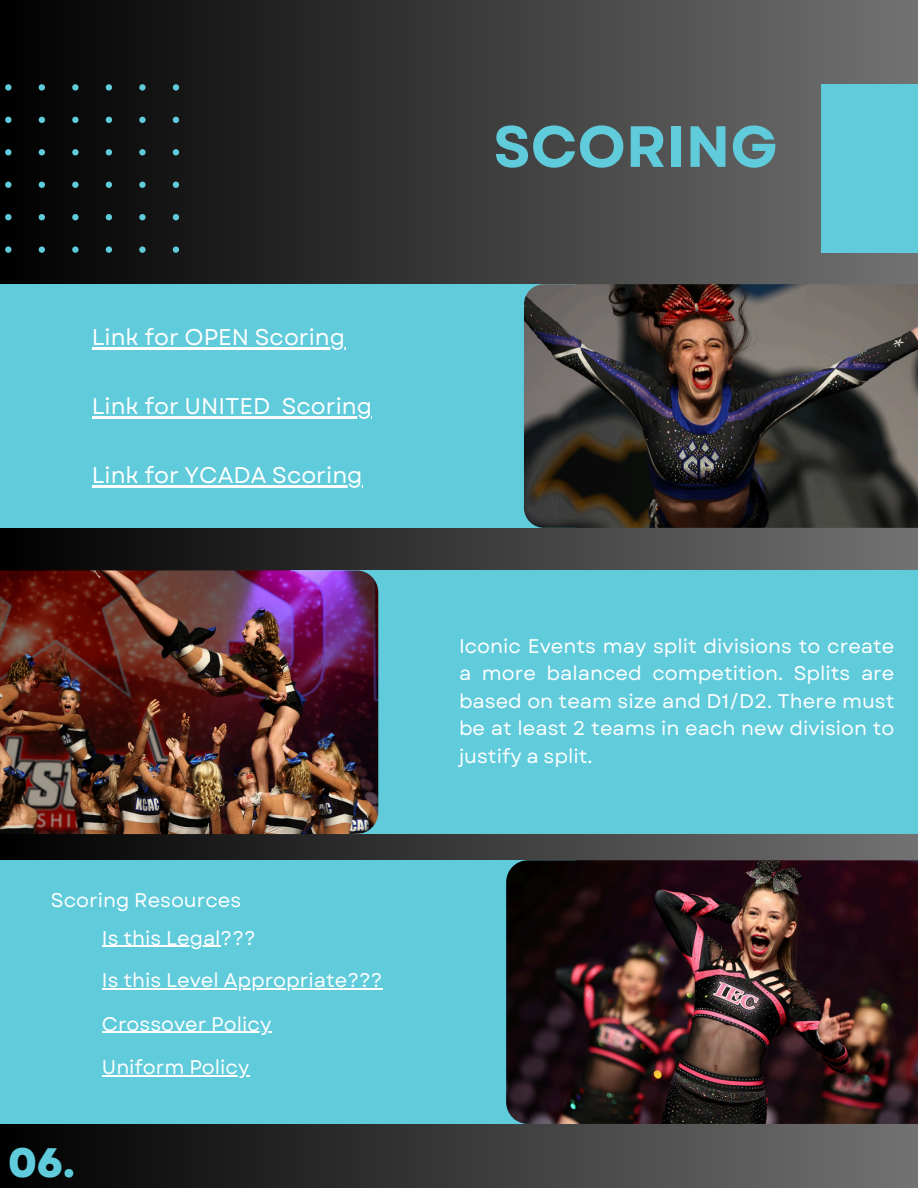
<style>
.page{position:relative;width:918px;height:1188px;background:#fff}
.page>*{position:absolute;margin:0;border:0;box-sizing:border-box;transform-origin:0 0}
.t1{font:700 58.05px "Garet";color:#5fcbdb}
.t2{font:800 41.1px "Garet";color:#5fcbdb}
.t3{font:22.8px "Garet";color:#fff}
.t4{font:19.8px/27.5px "Garet";color:#fff;text-align:justify}
</style>
<div class="page">
<div style="left:0;top:0;width:918px;height:1188px;background:linear-gradient(to right,#000,#727272)"></div>
<div style="left:821px;top:84px;width:97px;height:169px;background:#5fcbdb"></div>
<div style="left:0;top:860px;width:576px;height:264px;background:#5fcbdb"></div>
<div style="left:291px;top:570px;width:627px;height:264px;background:#5fcbdb"></div>
<div style="left:0;top:284px;width:576px;height:244px;background:#5fcbdb"></div>
<img style="left:524px;top:284px;width:394px;height:244px">
<img style="left:0;top:570px;width:378px;height:264px">
<img style="left:506px;top:860px;width:412px;height:264px">
<svg style="left:0;top:84px;width:179px;height:169px;background:#0e1212"></svg>
<hr style="left:92px;top:348px;width:253px;height:2px;background:#fff">
<hr style="left:102px;top:946px;width:119px;height:1px;background:#fff">
<hr style="left:92px;top:416px;width:178px;height:2px;background:#fff">
<svg style="left:270px;top:416px;width:12px;height:2px"></svg>
<hr style="left:282px;top:416px;width:90px;height:2px;background:#fff">
<hr style="left:102px;top:989px;width:281px;height:1px;background:#fff">
<hr style="left:102px;top:1032px;width:169px;height:1px;background:#fff">
<hr style="left:102px;top:1075px;width:147px;height:1px;background:#fff">
<hr style="left:92px;top:485px;width:175px;height:3px;background:#fff">
<hr style="left:267px;top:485px;width:96px;height:3px;background:#fff">
<h3 class="t3" style="left:92px;top:321px;width:255px">Link for OPEN Scoring</h3>
<p class="t3" style="left:92px;top:390px;width:180px">Link for UNITED</p>
<p class="t3" style="left:282px;top:390px;width:92px">Scoring</p>
<h2 class="t3" style="left:92px;top:459px;width:272px">Link for YCADA Scoring</h2>
<p class="t4" style="left:51px;top:887px;width:192px">Scoring Resources</p>
<p class="t4" style="left:102px;top:924px;width:155px">Is this Legal???</p>
<p class="t4" style="left:102px;top:967px;width:282px">Is this Level Appropriate???</p>
<p class="t2" style="left:8px;top:1133px;width:68px">06.</p>
<p class="t4" style="left:102px;top:1010px;width:171px">Crossover Policy</p>
<p class="t4" style="left:102px;top:1053px;width:149px">Uniform Policy</p>
<p class="t1" style="left:493px;top:105px;width:286px">SCORING</p>
<h3 class="t4" style="left:459px;top:632px;width:437px">Iconic Events may split divisions to create a more balanced competition. Splits are based on team size and D1/D2. There must be at least 2 teams in each new division to justify a split.</h3>
</div>
